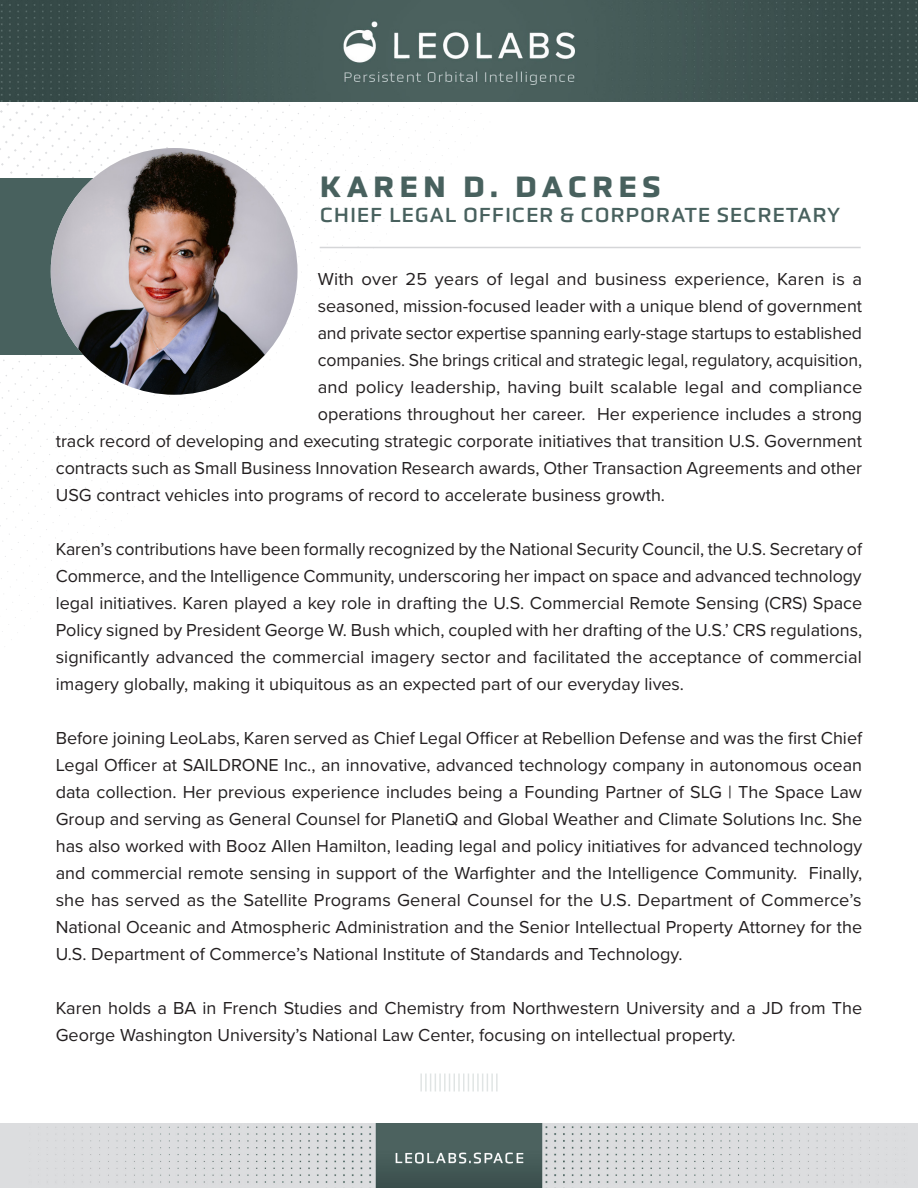
<style>
.page{position:relative;width:918px;height:1188px;background:#fff}
.page>*{position:absolute;margin:0;border:0;box-sizing:border-box;transform-origin:0 0}
.t1{font:700 30px "Obvia Wide";letter-spacing:.165em;color:#48615e}
.t2{font:21px "Obvia Wide";letter-spacing:.035em;color:#48615e}
.t3{font:18px/27px "Proxima Nova";color:#231f20;text-align:justify}
</style>
<div class="page">
<svg style="left:0;top:102px;width:497px;height:530px"></svg>
<img style="left:0;top:0;width:918px;height:102px">
<div style="left:0;top:178px;width:242px;height:177px;background:#48615e"></div>
<img style="left:51px;top:148px;width:246px;height:247px;border-radius:123px">
<hr style="left:320px;top:247px;width:541px;height:1px;background:#d5d6d8">
<img style="left:0;top:1123px;width:917px;height:65px">
<svg style="left:420px;top:1074px;width:78px;height:18px"></svg>
<p class="t1" style="left:320px;top:169px;width:342px">KAREN D. DACRES</p>
<p class="t2" style="left:320px;top:202px;width:522px">CHIEF LEGAL OFFICER &amp; CORPORATE SECRETARY</p>
<p class="t3" style="left:318px;top:265px;width:546px">With over 25 years of legal and business experience, Karen is a</p>
<p class="t3" style="left:318px;top:292px;width:546px">seasoned, mission-focused leader with a unique blend of government</p>
<p class="t3" style="left:318px;top:319px;width:546px">and private sector expertise spanning early-stage startups to established</p>
<p class="t3" style="left:318px;top:346px;width:546px">companies. She brings critical and strategic legal, regulatory, acquisition,</p>
<p class="t3" style="left:318px;top:373px;width:546px">and policy leadership, having built scalable legal and compliance</p>
<p class="t3" style="left:318px;top:400px;width:546px">operations throughout her career. Her experience includes a strong</p>
<p class="t3" style="left:56px;top:427px;width:808px">track record of developing and executing strategic corporate initiatives that transition U.S. Government</p>
<p class="t3" style="left:56px;top:454px;width:808px">contracts such as Small Business Innovation Research awards, Other Transaction Agreements and other</p>
<p class="t3" style="left:56px;top:481px;width:611px">USG contract vehicles into programs of record to accelerate business growth.</p>
<p class="t3" style="left:56px;top:535px;width:808px">Karen’s contributions have been formally recognized by the National Security Council, the U.S. Secretary of Commerce, and the Intelligence Community, underscoring her impact on space and advanced technology legal initiatives. Karen played a key role in drafting the U.S. Commercial Remote Sensing (CRS) Space Policy signed by President George W. Bush which, coupled with her drafting of the U.S.’ CRS regulations, significantly advanced the commercial imagery sector and facilitated the acceptance of commercial imagery globally, making it ubiquitous as an expected part of our everyday lives.</p>
<p class="t3" style="left:56px;top:724px;width:808px">Before joining LeoLabs, Karen served as Chief Legal Officer at Rebellion Defense and was the first Chief Legal Officer at SAILDRONE Inc., an innovative, advanced technology company in autonomous ocean data collection. Her previous experience includes being a Founding Partner of SLG | The Space Law Group and serving as General Counsel for PlanetiQ and Global Weather and Climate Solutions Inc. She has also worked with Booz Allen Hamilton, leading legal and policy initiatives for advanced technology and commercial remote sensing in support of the Warfighter and the Intelligence Community. Finally, she has served as the Satellite Programs General Counsel for the U.S. Department of Commerce’s National Oceanic and Atmospheric Administration and the Senior Intellectual Property Attorney for the U.S. Department of Commerce’s National Institute of Standards and Technology.</p>
<p class="t3" style="left:56px;top:994px;width:808px">Karen holds a BA in French Studies and Chemistry from Northwestern University and a JD from The<br>George Washington University’s National Law Center, focusing on intellectual property.</p>
</div>
